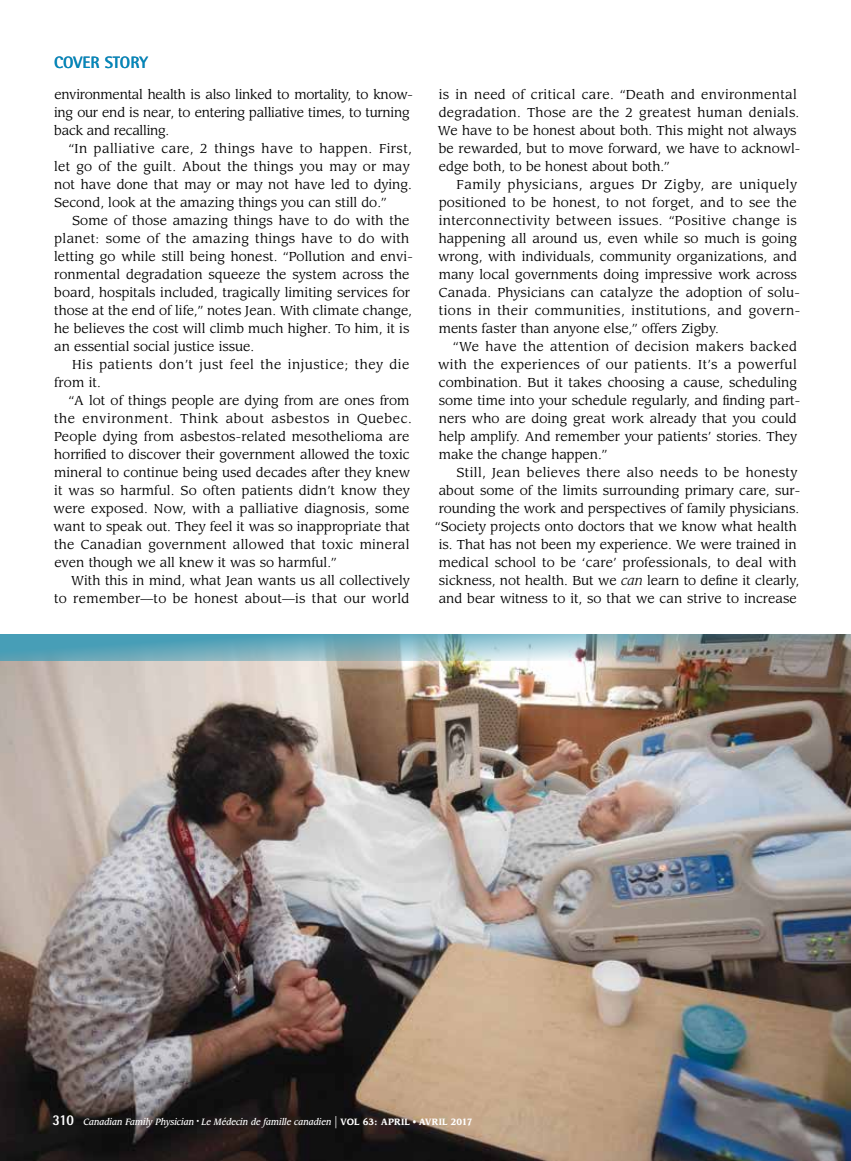
<style>
.page{position:relative;width:851px;height:1161px;background:#fff}
.page>*{position:absolute;margin:0;border:0;box-sizing:border-box;transform-origin:0 0}
.t1{font:700 16.5px "Rotis Semi Sans Std";color:#008bbb}
.t2{font:12.75px/18px "Leawood Std";color:#000}
.t3{font:12.75px "Leawood Std";letter-spacing:.025em;color:#000}
.t4{font:12.75px/18px "Leawood Std";letter-spacing:-.02em;color:#000}
.t5{font:12.75px/18px "Leawood Std";letter-spacing:.035em;color:#000}
.t6{font:12.75px "Leawood Std";letter-spacing:.02em;color:#000}
.t7{font:12.75px "Leawood Std";letter-spacing:.03em;color:#000}
.t8{font:italic 500 9px "Leawood Std";color:#fff;scale:.9 1}
.s1{font-style:italic}
.s2{font-family:"Rotis Semi Sans Std";font-weight:800;font-style:normal;font-size:15px}
.s3{font-weight:400;font-style:normal;font-size:15px}
.s4{font-weight:700;font-style:normal}
.s5{font-weight:400;font-style:normal}
</style>
<div class="page">
<img style="left:0;top:662px;width:850px;height:499px">
<img style="left:0;top:634px;width:850px;height:28px">
<h4 class="t1" style="left:54px;top:53px;width:96px">COVER STORY</h4>
<p class="t4" style="left:54px;top:86px;width:360px">environmental health is also linked to mortality, to know&shy;ing our end is near, to entering palliative times, to turning back and recalling.</p>
<p class="t2" style="left:54px;top:140px;width:359px;text-indent:15px">“In palliative care, 2 things have to happen. First, let go of the guilt. About the things you may or may not have done that may or may not have led to dying.<br>Second, look at the amazing things you can still do.”</p>
<p class="t2" style="left:54px;top:212px;width:360px;text-indent:18px">Some of those amazing things have to do with the planet: some of the amazing things have to do with letting go while still being honest. “Pollution and envi&shy;ronmental degradation squeeze the system across the board, hospitals included, tragically limiting services for those at the end of life,” notes Jean. With climate change, he believes the cost will climb much higher. To him, it is an essential social justice issue.</p>
<p class="t5" style="left:54px;top:356px;width:357px;text-indent:18px">His patients don’t just feel the injustice; they die from it.</p>
<p class="t2" style="left:54px;top:392px;width:360px;text-indent:15px">“A lot of things people are dying from are ones from the environment. Think about asbestos in Quebec.<br>People dying from asbestos-related mesothelioma are horrifed to discover their government allowed the toxic mineral to continue being used decades after they knew it was so harmful. So often patients didn’t know they were exposed. Now, with a palliative diagnosis, some want to speak out. They feel it was so inappropriate that the Canadian government allowed that toxic mineral even though we all knew it was so harmful.”</p>
<p class="t2" style="left:54px;top:572px;width:357px;text-align:right">With this in mind, what Jean wants us all collectively<br>to remember—to be honest about—is that our world</p>
<p class="t3" style="left:438px;top:87px;width:360px">is in need of critical care. “Death and environmental</p>
<p class="t6" style="left:439px;top:105px;width:362px">degradation. Those are the 2 greatest human denials.</p>
<p class="t2" style="left:438px;top:122px;width:360px">We have to be honest about both. This might not always</p>
<p class="t2" style="left:439px;top:140px;width:363px">be rewarded, but to move forward, we have to acknowl-</p>
<p class="t2" style="left:439px;top:158px;width:232px">edge both, to be honest about both.”</p>
<p class="t2" style="left:438px;top:176px;width:363px;text-indent:18px">Family physicians, argues Dr Zigby, are uniquely positioned to be honest, to not forget, and to see the interconnectivity between issues. “Positive change is happening all around us, even while so much is going wrong, with individuals, community organizations, and many local governments doing impressive work across Canada. Physicians can catalyze the adoption of solu&shy;tions in their communities, institutions, and govern&shy;ments faster than anyone else,” offers Zigby.</p>
<p class="t3" style="left:453px;top:339px;width:345px">“We have the attention of decision makers backed</p>
<p class="t7" style="left:438px;top:357px;width:360px">with the experiences of our patients. It’s a powerful</p>
<p class="t2" style="left:439px;top:374px;width:359px">combination. But it takes choosing a cause, scheduling</p>
<p class="t2" style="left:439px;top:392px;width:363px">some time into your schedule regularly, and fnding part-</p>
<p class="t2" style="left:438px;top:410px;width:359px">ners who are doing great work already that you could</p>
<p class="t2" style="left:439px;top:428px;width:359px">help amplify. And remember your patients’ stories. They</p>
<p class="t2" style="left:438px;top:446px;width:170px">make the change happen.”</p>
<p class="t3" style="left:456px;top:465px;width:342px">Still, Jean believes there also needs to be honesty</p>
<p class="t2" style="left:435px;top:482px;width:366px">about some of the limits surrounding primary care, sur&shy;rounding the work and perspectives of family physicians. “Society projects onto doctors that we know what health is. That has not been my experience. We were trained in medical school to be ‘care’ professionals, to deal with sickness, not health. But we <span class="s1">can</span> learn to defne it clearly, and bear witness to it, so that we can strive to increase</p>
<p class="t8" style="left:52px;top:1116px;width:468px"><span class="s2">310</span> Canadian Family Physician <sup>•</sup> Le Médecin de famille canadien <span class="s3">|</span> <span class="s4">VOL 63: APRIL</span> <span class="s5">•</span> <span class="s4">AVRIL 2017</span></p>
</div>
